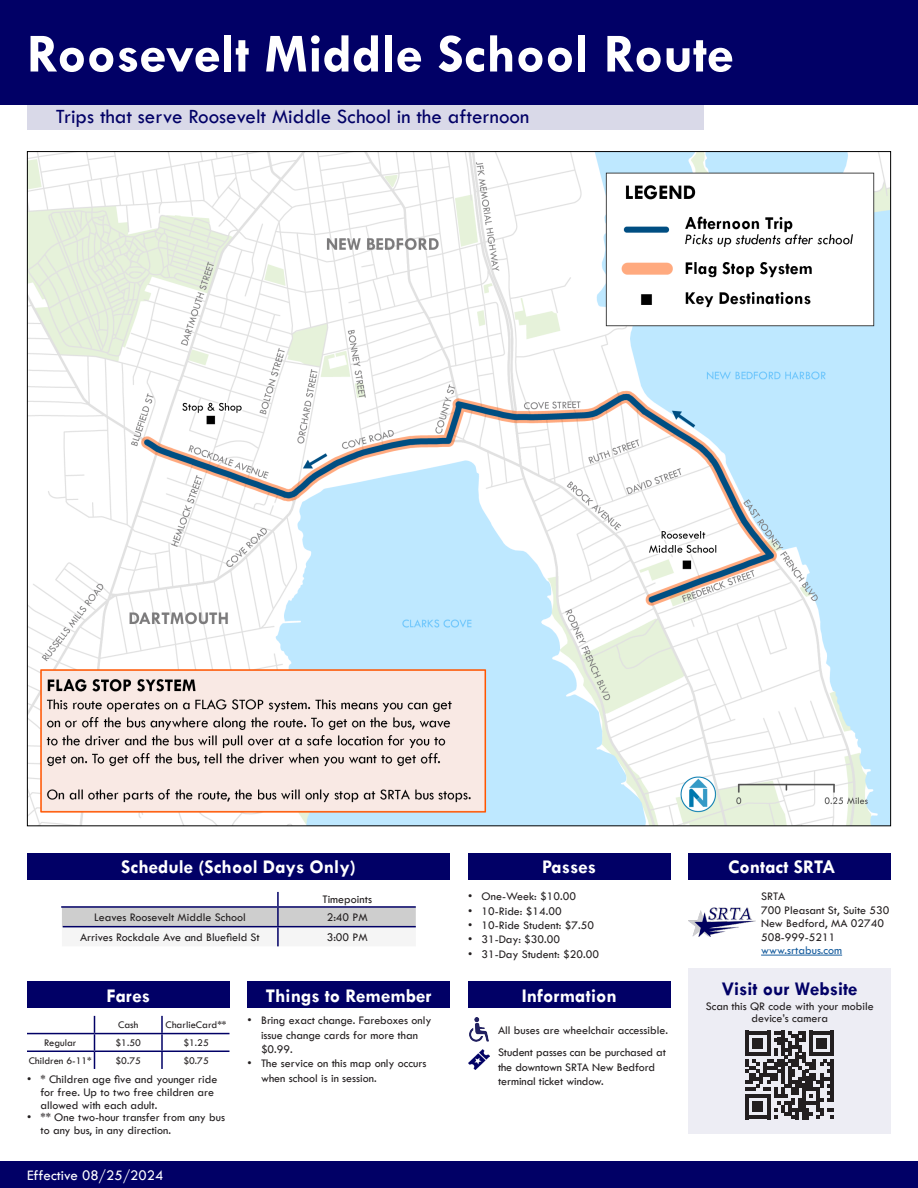
<style>
.page{position:relative;width:918px;height:1188px;background:#fff}
.page>*{position:absolute;margin:0;border:0;box-sizing:border-box;transform-origin:0 0}
.t1{font:700 55.5px "Tw Cen";color:#fff}
.t2{font:21px "Tw Cen";color:#010066}
.t3{font:700 19.5px "Tw Cen";color:#fff}
.t4{font:700 19.5px "Tw Cen";color:#010066}
.t5{font:15px "Tw Cen";color:#fff}
.Table_Text{font:12px/14.4px "Tw Cen";color:#231f20}
.t6{font:12px "Tw Cen";color:#175d9e}
.t7{font:10.5px "Tw Cen";color:#231f20}
</style>
<div class="page">
<div style="left:0;top:1161px;width:918px;height:27px;background:#010066"></div>
<div style="left:27px;top:105px;width:676px;height:25px;background:#d9d9e8"></div>
<div style="left:0;top:0;width:918px;height:105px;background:#010066"></div>
<img style="left:29px;top:153px;width:860px;height:671px">
<div style="left:688px;top:969px;width:203px;height:165px;background:#ededf4"></div>
<div style="left:27px;top:853px;width:423px;height:27px;background:#010066"></div>
<svg style="left:746px;top:1031px;width:88px;height:88px"></svg>
<div style="left:27px;top:981px;width:203px;height:27px;background:#010066"></div>
<div style="left:468px;top:853px;width:202px;height:27px;background:#010066"></div>
<div style="left:468px;top:981px;width:202px;height:27px;background:#010066"></div>
<div style="left:248px;top:981px;width:202px;height:27px;background:#010066"></div>
<div style="left:688px;top:853px;width:203px;height:27px;background:#010066"></div>
<hr style="left:761px;top:955px;width:81px;height:1px;background:#175d9e">
<img style="left:688px;top:907px;width:68px;height:29px">
<img style="left:469px;top:1018px;width:20px;height:24px">
<img style="left:469px;top:1049px;width:21px;height:21px">
<hr style="left:27px;top:1033px;width:67px;height:1px;background:#010066">
<hr style="left:94px;top:1033px;width:68px;height:1px;background:#010066">
<hr style="left:162px;top:1033px;width:68px;height:1px;background:#010066">
<hr style="left:27px;top:1051px;width:67px;height:1px;background:#010066">
<hr style="left:94px;top:1051px;width:68px;height:1px;background:#010066">
<svg style="left:94px;top:1016px;width:1px;height:53px"></svg>
<hr style="left:162px;top:1051px;width:68px;height:1px;background:#010066">
<svg style="left:161px;top:1016px;width:2px;height:53px"></svg>
<svg style="left:62px;top:892px;width:354px;height:54px"></svg>
<hr style="left:61px;top:906px;width:217px;height:2px;background:#010066">
<hr style="left:278px;top:906px;width:138px;height:2px;background:#010066">
<hr style="left:63px;top:926px;width:215px;height:1px;background:#010066">
<hr style="left:278px;top:926px;width:138px;height:1px;background:#010066">
<p class="t1" style="left:27px;top:21px;width:708px">Roosevelt Middle School Route</p>
<p class="t2" style="left:56px;top:104px;width:475px">Trips that serve Roosevelt Middle School in the afternoon</p>
<p class="t3" style="left:121px;top:856px;width:236px">Schedule (School Days Only)</p>
<p class="t3" style="left:542px;top:856px;width:55px">Passes</p>
<p class="Table_Text" style="left:322px;top:892px;width:51px">Timepoints</p>
<p class="Table_Text" style="left:94px;top:910px;width:153px">Leaves Roosevelt Middle School</p>
<p class="Table_Text" style="left:327px;top:910px;width:43px">2:40 PM</p>
<p class="Table_Text" style="left:80px;top:930px;width:181px">Arrives Rockdale Ave and Bluefield St</p>
<p class="Table_Text" style="left:327px;top:930px;width:43px">3:00 PM</p>
<p class="Table_Text" style="left:468px;top:889px;width:109px">• One-Week: $10.00</p>
<p class="Table_Text" style="left:468px;top:904px;width:95px">• 10-Ride: $14.00</p>
<p class="Table_Text" style="left:468px;top:918px;width:128px">• 10-Ride Student: $7.50</p>
<p class="Table_Text" style="left:468px;top:932px;width:94px">• 31-Day: $30.00</p>
<p class="Table_Text" style="left:468px;top:947px;width:133px">• 31-Day Student: $20.00</p>
<p class="t3" style="left:106px;top:984px;width:45px">Fares</p>
<p class="t7" style="left:118px;top:1018px;width:22px">Cash</p>
<p class="t7" style="left:166px;top:1018px;width:62px">CharlieCard**</p>
<p class="t7" style="left:44px;top:1036px;width:34px">Regular</p>
<p class="t7" style="left:116px;top:1036px;width:27px">$1.50</p>
<p class="t7" style="left:183px;top:1036px;width:27px">$1.25</p>
<p class="t7" style="left:29px;top:1054px;width:65px">Children 6-11*</p>
<p class="t7" style="left:116px;top:1054px;width:27px">$0.75</p>
<p class="t7" style="left:183px;top:1054px;width:27px">$0.75</p>
<p class="Table_Text" style="left:40px;top:1073px;width:179px;line-height:12.8px;text-indent:-14px">• * Children age five and younger ride for free. Up to two free children are allowed with each adult.</p>
<p class="Table_Text" style="left:40px;top:1111px;width:186px;line-height:12.8px;text-indent:-14px">• ** One two-hour transfer from any bus to any bus, in any direction.</p>
<p class="t5" style="left:27px;top:1166px;width:138px">Effective 08/25/2024</p>
<p class="t3" style="left:266px;top:984px;width:167px">Things to Remember</p>
<p class="t3" style="left:522px;top:984px;width:97px">Information</p>
<p class="Table_Text" style="left:261px;top:1013px;width:172px;text-indent:-14px">• Bring exact change. Fareboxes only issue change cards for more than $0.99.</p>
<p class="Table_Text" style="left:261px;top:1056px;width:167px;text-indent:-14px">• The service on this map only occurs when school is in session.</p>
<p class="Table_Text" style="left:498px;top:1023px;width:171px">All buses are wheelchair accessible.</p>
<p class="Table_Text" style="left:498px;top:1045px;width:169px">Student passes can be purchased at the downtown SRTA New Bedford terminal ticket window.</p>
<p class="t3" style="left:728px;top:856px;width:109px">Contact SRTA</p>
<p class="Table_Text" style="left:761px;top:889px;width:26px">SRTA</p>
<p class="Table_Text" style="left:761px;top:903px;width:130px">700 Pleasant St, Suite 530</p>
<p class="Table_Text" style="left:761px;top:916px;width:124px">New Bedford, MA 02740</p>
<p class="Table_Text" style="left:761px;top:930px;width:76px">508-999-5211</p>
<p class="t6" style="left:761px;top:943px;width:83px">www.srtabus.com</p>
<p class="t4" style="left:722px;top:977px;width:137px">Visit our Website</p>
<p class="Table_Text" style="left:706px;top:1000px;width:169px;line-height:12px;text-align:center">Scan this QR code with your mobile device’s camera</p>
</div>
